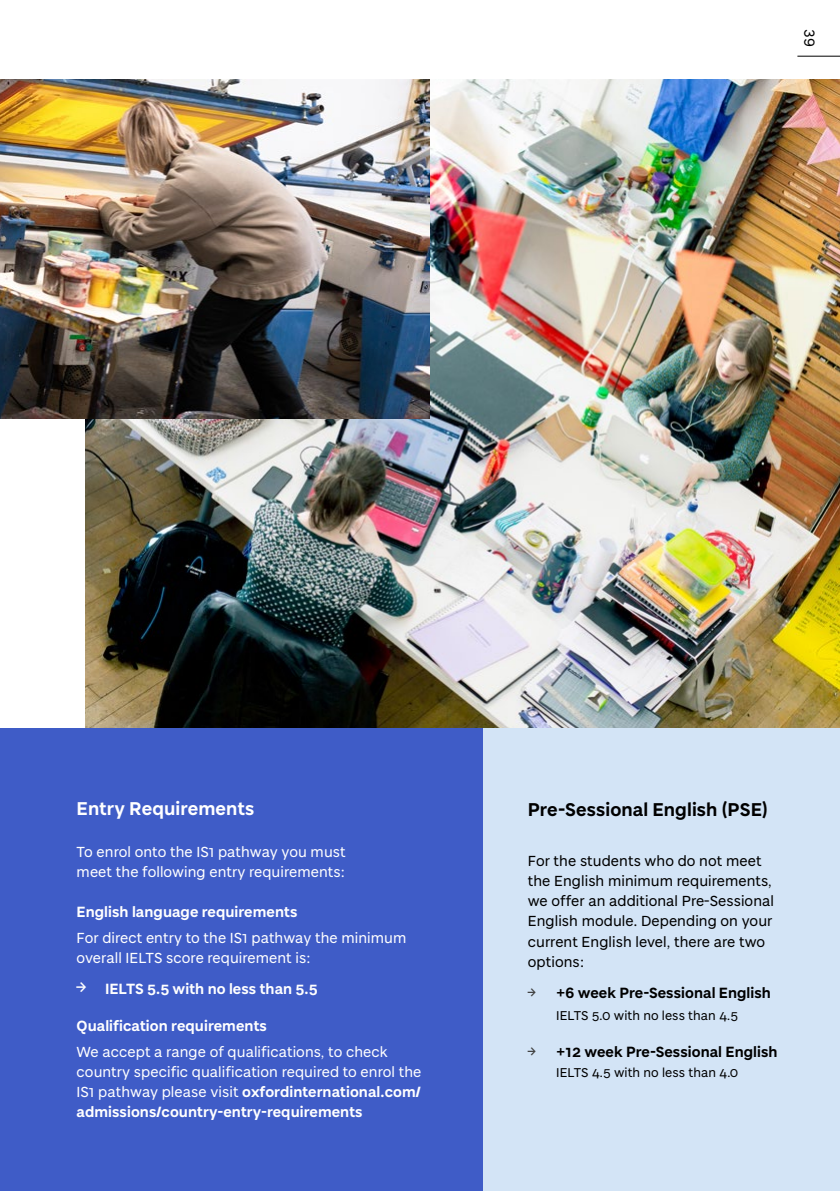
<style>
.page{position:relative;width:840px;height:1191px;background:#fff}
.page>*{position:absolute;margin:0;border:0;box-sizing:border-box;transform-origin:0 0}
.t1{font:700 20px "Baxter Sans";letter-spacing:.005em;color:#000}
.t2{font:700 20px "Baxter Sans";letter-spacing:.005em;color:#fff}
.t3{font:16px/20px "Baxter Sans";letter-spacing:.005em;color:#fff}
.t4{font:16px/20px "Baxter Sans";letter-spacing:.005em;color:#000}
.t5{font:700 16px "Baxter Sans";letter-spacing:.005em;color:#fff}
.t6{font:700 16px "Baxter Sans";letter-spacing:.005em;color:#000}
.t7{font:14px "Baxter Sans";letter-spacing:.005em;color:#000}
.s1{font-family:"Baxter Prospectus";font-weight:400;font-size:22px}
.s2{font-weight:700}
.s3{font-family:"Baxter Prospectus";font-weight:400;font-size:18px;color:#3f3f3f}
</style>
<div class="page">
<img style="left:85px;top:79px;width:754px;height:649px">
<img style="left:0;top:79px;width:429px;height:339px">
<div style="left:0;top:728px;width:483px;height:463px;background:#3f5cc7"></div>
<div style="left:483px;top:728px;width:356px;height:463px;background:#d3e4f6"></div>
<hr style="left:797px;top:56px;width:42px;height:1px;background:#000">
<p class="t4" style="left:820px;top:29px;width:19px;rotate:90deg">39</p>
<p class="t2" style="left:77px;top:794px;width:179px">Entry Requirements</p>
<p class="t3" style="left:77px;top:841px;width:270px">To enrol onto the IS1 pathway you must meet the following entry requirements:</p>
<p class="t5" style="left:77px;top:900px;width:222px">English language requirements</p>
<p class="t3" style="left:77px;top:926px;width:331px">For direct entry to the IS1 pathway the minimum overall IELTS score requirement is:</p>
<p class="t5" style="left:77px;top:977px;width:242px"><span class="s1">→</span> IELTS 5.5 with no less than 5.5</p>
<p class="t5" style="left:77px;top:1014px;width:192px">Qualification requirements</p>
<p class="t3" style="left:77px;top:1041px;width:346px">We accept a range of qualifications, to check country specific qualification required to enrol the IS1 pathway please visit <span class="s2">oxfordinternational.com/ admissions/country-entry-requirements</span></p>
<p class="t1" style="left:527px;top:795px;width:242px">Pre-Sessional English (PSE)</p>
<p class="t4" style="left:527px;top:850px;width:247px">For the students who do not meet the English minimum requirements, we offer an additional Pre-Sessional<br>English module. Depending on your current English level, there are two options:</p>
<p class="t6" style="left:527px;top:981px;width:244px"><span class="s3">→</span> +6 week Pre-Sessional English</p>
<p class="t7" style="left:556px;top:1006px;width:183px">IELTS 5.0 with no less than 4.5</p>
<p class="t6" style="left:527px;top:1040px;width:251px"><span class="s3">→</span> +12 week Pre-Sessional English</p>
<p class="t7" style="left:556px;top:1063px;width:183px">IELTS 4.5 with no less than 4.0</p>
</div>
